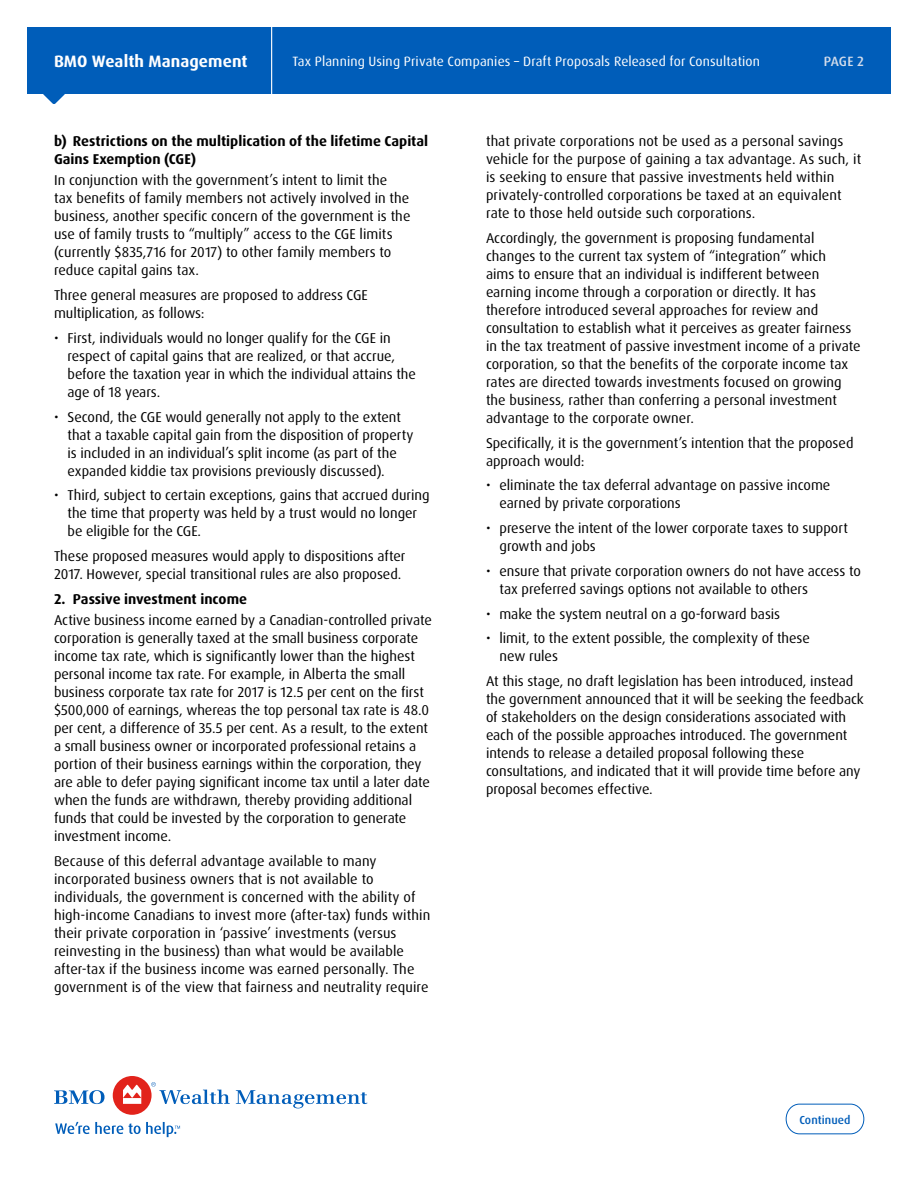
<style>
.page{position:relative;width:918px;height:1188px;background:#fff}
.page>*{position:absolute;margin:0;border:0;box-sizing:border-box;transform-origin:0 0}
.t1{font:700 16.5px "Dax Pro";letter-spacing:.005em;color:#fff}
.t2{font:14.25px/18px "Dax Pro";color:#000}
.t3{font:700 14.25px/18px "Dax Pro";color:#000}
.t4{font:13.5px "Dax Pro";letter-spacing:.01em;color:#fff}
.t5{font:500 13.5px "Dax Pro";color:#d3dceb}
.t6{font:500 11.55px "Dax Pro";letter-spacing:.01em;color:#005db9}
</style>
<div class="page">
<div style="left:27px;top:27px;width:864px;height:67px;background:#005db9"></div>
<hr style="left:271px;top:27px;width:1px;height:67px;background:#fff">
<svg style="left:43px;top:94px;width:22px;height:10px"></svg>
<svg style="left:54px;top:1090px;width:51px;height:14px"></svg>
<div style="left:113px;top:1076px;width:39px;height:39px;background:#e2231b;border-radius:50%"></div>
<svg style="left:236px;top:1090px;width:132px;height:18px"></svg>
<svg style="left:123px;top:1085px;width:18px;height:19px"></svg>
<svg style="left:151px;top:1082px;width:79px;height:22px"></svg>
<svg style="left:55px;top:1122px;width:68px;height:12px"></svg>
<svg style="left:129px;top:1122px;width:51px;height:15px"></svg>
<div style="left:786px;top:1104px;width:78px;height:30px;border:1px solid #005db9;border-radius:14px"></div>
<p class="t1" style="left:54px;top:51px;width:195px">BMO Wealth Management</p>
<p class="t4" style="left:292px;top:53px;width:469px">Tax Planning Using Private Companies – Draft Proposals Released for Consultation</p>
<p class="t5" style="left:824px;top:53px;width:42px">PAGE 2</p>
<h4 class="t3" style="left:54px;top:132px;width:376px">b) Restrictions on the multiplication of the lifetime Capital<br>Gains Exemption (CGE)</h4>
<p class="t2" style="left:54px;top:172px;width:358px">In conjunction with the government’s intent to limit the<br>tax benefits of family members not actively involved in the business, another specific concern of the government is the use of family trusts to “multiply” access to the CGE limits (currently $835,716 for 2017) to other family members to reduce capital gains tax.</p>
<p class="t2" style="left:54px;top:286px;width:315px">Three general measures are proposed to address CGE multiplication, as follows:</p>
<p class="t2" style="left:67px;top:329px;width:350px;text-indent:-13px">• First, individuals would no longer qualify for the CGE in respect of capital gains that are realized, or that accrue, before the taxation year in which the individual attains the age of 18 years.</p>
<p class="t2" style="left:67px;top:408px;width:348px;text-indent:-13px">• Second, the CGE would generally not apply to the extent that a taxable capital gain from the disposition of property is included in an individual’s split income (as part of the expanded kiddie tax provisions previously discussed).</p>
<p class="t2" style="left:67px;top:487px;width:364px;text-indent:-13px">• Third, subject to certain exceptions, gains that accrued during the time that property was held by a trust would no longer be eligible for the CGE.</p>
<p class="t2" style="left:54px;top:547px;width:353px">These proposed measures would apply to dispositions after<br>2017. However, special transitional rules are also proposed.</p>
<h3 class="t3" style="left:54px;top:590px;width:195px">2. Passive investment income</h3>
<p class="t2" style="left:54px;top:611px;width:379px">Active business income earned by a Canadian-controlled private corporation is generally taxed at the small business corporate income tax rate, which is significantly lower than the highest personal income tax rate. For example, in Alberta the small business corporate tax rate for 2017 is 12.5 per cent on the first $500,000 of earnings, whereas the top personal tax rate is 48.0 per cent, a difference of 35.5 per cent. As a result, to the extent a small business owner or incorporated professional retains a portion of their business earnings within the corporation, they are able to defer paying significant income tax until a later date when the funds are withdrawn, thereby providing additional funds that could be invested by the corporation to generate investment income.</p>
<p class="t2" style="left:54px;top:852px;width:378px">Because of this deferral advantage available to many incorporated business owners that is not available to individuals, the government is concerned with the ability of high-income Canadians to invest more (after-tax) funds within their private corporation in ‘passive’ investments (versus reinvesting in the business) than what would be available after-tax if the business income was earned personally. The government is of the view that fairness and neutrality require</p>
<p class="t2" style="left:486px;top:132px;width:377px">that private corporations not be used as a personal savings vehicle for the purpose of gaining a tax advantage. As such, it is seeking to ensure that passive investments held within privately-controlled corporations be taxed at an equivalent rate to those held outside such corporations.</p>
<p class="t2" style="left:486px;top:229px;width:376px">Accordingly, the government is proposing fundamental changes to the current tax system of “integration” which<br>aims to ensure that an individual is indifferent between earning income through a corporation or directly. It has therefore introduced several approaches for review and consultation to establish what it perceives as greater fairness in the tax treatment of passive investment income of a private corporation, so that the benefits of the corporate income tax rates are directed towards investments focused on growing the business, rather than conferring a personal investment advantage to the corporate owner.</p>
<p class="t2" style="left:486px;top:434px;width:369px">Specifically, it is the government’s intention that the proposed approach would:</p>
<p class="t2" style="left:499px;top:476px;width:332px;text-indent:-13px">• eliminate the tax deferral advantage on passive income earned by private corporations</p>
<p class="t2" style="left:499px;top:519px;width:350px;text-indent:-13px">• preserve the intent of the lower corporate taxes to support growth and jobs</p>
<p class="t2" style="left:499px;top:562px;width:363px;text-indent:-13px">• ensure that private corporation owners do not have access to tax preferred savings options not available to others</p>
<p class="t2" style="left:486px;top:605px;width:296px">• make the system neutral on a go-forward basis</p>
<p class="t2" style="left:499px;top:629px;width:312px;text-indent:-13px">• limit, to the extent possible, the complexity of these new rules</p>
<p class="t2" style="left:486px;top:672px;width:379px">At this stage, no draft legislation has been introduced, instead the government announced that it will be seeking the feedback of stakeholders on the design considerations associated with each of the possible approaches introduced. The government intends to release a detailed proposal following these consultations, and indicated that it will provide time before any proposal becomes effective.</p>
<p class="t6" style="left:799px;top:1112px;width:53px">Continued</p>
</div>
